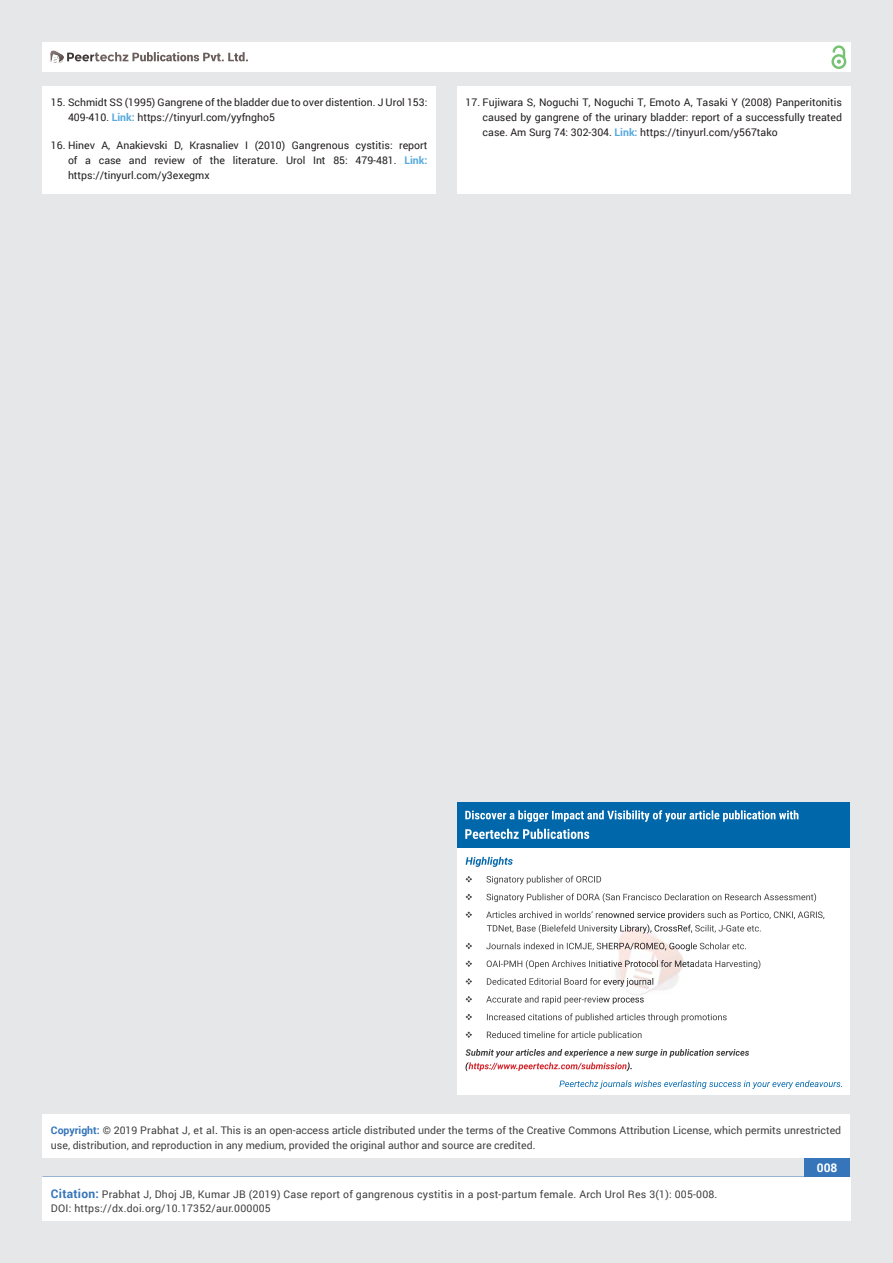
<style>
.page{position:relative;width:893px;height:1263px;background:#e6e7e8}
.page>*{position:absolute;margin:0;border:0;box-sizing:border-box;transform-origin:0 0}
.t1{font:700 12px "Roboto";color:#fff}
.t2{font:10.5px/15px "Roboto";color:#231f20;text-align:justify}
.t3{font:10.5px/15px "Roboto";color:#404041}
.t4{font:10.5px/13.5px "Roboto";letter-spacing:.02em;color:#404041}
.s1{font-weight:700;color:#56a8dd}
.s2{font-weight:700;color:#3675b9}
.s3{color:#0e0f0f}
.s4{font-weight:700;font-size:12px;color:#3675b9}
</style>
<div class="page">
<div style="left:42px;top:43px;width:808px;height:29px;background:#fff"></div>
<div style="left:831px;top:54px;width:15px;height:15px;border:2px solid #75c273;border-radius:50%"></div>
<svg style="left:831px;top:45px;width:15px;height:19px"></svg>
<div style="left:804px;top:1156px;width:46px;height:43px;background:#3675b9"></div>
<svg style="left:49px;top:50px;width:199px;height:14px"></svg>
<div style="left:42px;top:1177px;width:809px;height:43px;background:#fff"></div>
<div style="left:42px;top:1115px;width:808px;height:43px;background:#fff"></div>
<div style="left:457px;top:802px;width:393px;height:45px;background:#0067ab"></div>
<svg style="left:465px;top:810px;width:333px;height:12px"></svg>
<svg style="left:465px;top:829px;width:124px;height:10px"></svg>
<div style="left:457px;top:848px;width:393px;height:247px;background:#fff"></div>
<svg style="left:465px;top:857px;width:48px;height:10px"></svg>
<svg style="left:465px;top:876px;width:136px;height:8px"></svg>
<svg style="left:465px;top:893px;width:351px;height:9px"></svg>
<svg style="left:465px;top:911px;width:359px;height:23px"></svg>
<svg style="left:465px;top:942px;width:281px;height:9px"></svg>
<svg style="left:465px;top:960px;width:295px;height:9px"></svg>
<svg style="left:465px;top:978px;width:136px;height:7px"></svg>
<svg style="left:465px;top:996px;width:136px;height:8px"></svg>
<svg style="left:465px;top:1013px;width:262px;height:9px"></svg>
<svg style="left:465px;top:1031px;width:176px;height:9px"></svg>
<svg style="left:465px;top:1049px;width:284px;height:22px"></svg>
<svg style="left:559px;top:1080px;width:283px;height:9px"></svg>
<img style="left:601px;top:914px;width:94px;height:91px">
<img style="left:630px;top:914px;width:62px;height:6px">
<img style="left:613px;top:924px;width:79px;height:10px">
<img style="left:630px;top:943px;width:65px;height:8px">
<img style="left:639px;top:961px;width:55px;height:6px">
<img style="left:601px;top:981px;width:49px;height:21px">
<img style="left:603px;top:978px;width:50px;height:9px">
<img style="left:601px;top:998px;width:43px;height:6px">
<div style="left:42px;top:87px;width:394px;height:107px;background:#fff"></div>
<div style="left:457px;top:87px;width:393px;height:107px;background:#fff"></div>
<p class="t2" style="left:68px;top:95px;width:361px;text-indent:-17px">15. Schmidt SS (1995) Gangrene of the bladder due to over distention. J Urol 153:<br>409-410. <span class="s1">Link:</span> https://tinyurl.com/yyfngho5</p>
<p class="t2" style="left:68px;top:137px;width:361px;text-indent:-17px">16. Hinev A, Anakievski D, Krasnaliev I (2010) Gangrenous cystitis: report of a case and review of the literature. Urol Int 85: 479-481. <span class="s1">Link: </span>https://tinyurl.com/y3exegmx</p>
<p class="t2" style="left:483px;top:95px;width:361px;text-indent:-17px">17. Fujiwara S, Noguchi T, Noguchi T, Emoto A, Tasaki Y (2008) Panperitonitis caused by gangrene of the urinary bladder: report of a successfully treated case. Am Surg 74: 302-304. <span class="s1">Link:</span> https://tinyurl.com/y567tako</p>
<p class="t3" style="left:51px;top:1123px;width:792px"><span class="s2">Copyright:</span> © 2019 Prabhat J, et al<span class="s3">.</span> This is an open-access article distributed under the terms of the Creative Commons Attribution License, which permits unrestricted use, distribution, and reproduction in any medium, provided the original author and source are credited.</p>
<p class="t4" style="left:51px;top:1188px;width:668px"><span class="s4">Citation:</span> Prabhat J, Dhoj JB, Kumar JB (2019) Case report of gangrenous cystitis in a post-partum female. Arch Urol Res 3(1): 005-008.<br>DOI: https://dx.doi.org/10.17352/aur.000005</p>
<p class="t1" style="left:817px;top:1159px;width:22px">008</p>
</div>
